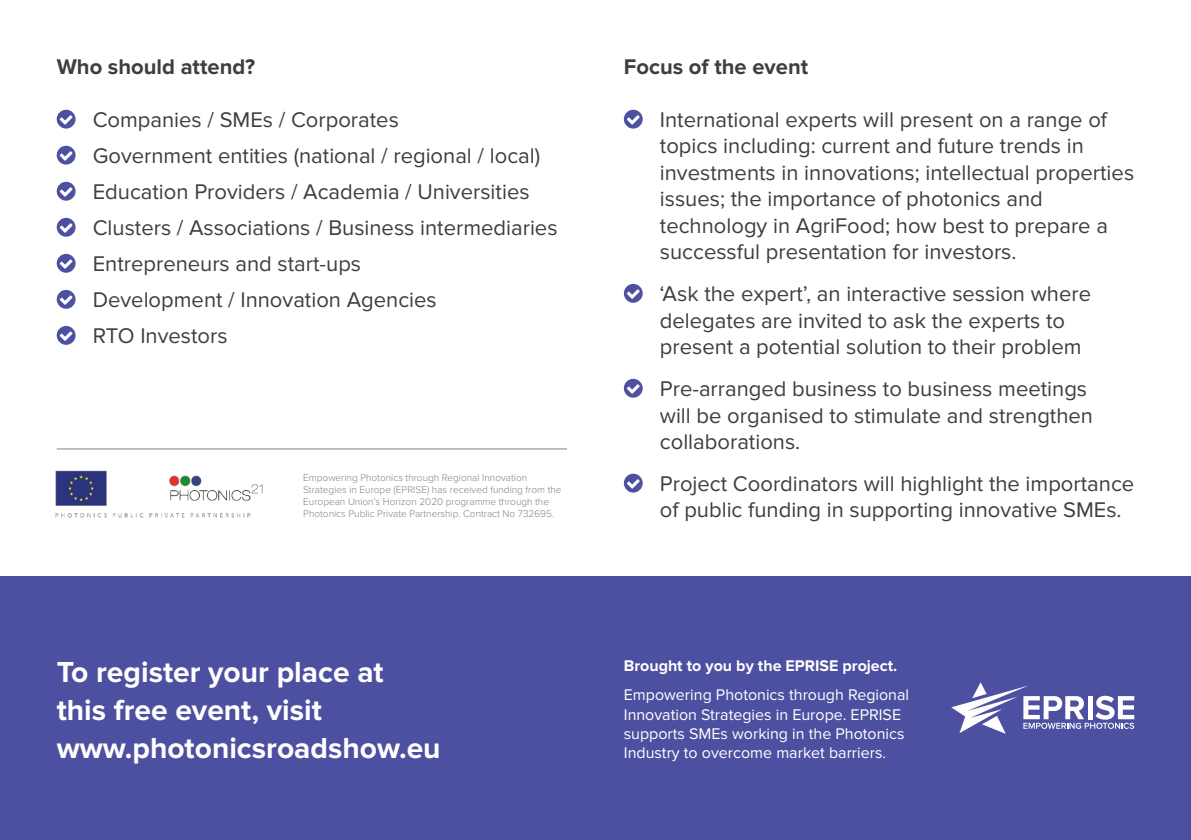
<style>
.page{position:relative;width:1191px;height:840px;background:#fff}
.page>*{position:absolute;margin:0;border:0;box-sizing:border-box;transform-origin:0 0}
.t1{font:700 30px/38px "Proxima Nova";color:#fff}
.t2{font:22px/26.4px "Proxima Nova";color:#3e3e3f}
.t3{font:700 22px "Proxima Nova";color:#3e3e3f}
.t4{font:16px/19.2px "Proxima Nova";color:#fff}
.t5{font:300 10px/12px "Proxima Nova";color:#808285}
.s1{font-weight:700}
</style>
<div class="page">
<div style="left:0;top:575px;width:1191px;height:264px;background:#4d4fa1"></div>
<img style="left:55px;top:470px;width:208px;height:48px">
<svg style="left:951px;top:682px;width:183px;height:51px"></svg>
<hr style="left:57px;top:448px;width:510px;height:1px;background:#808285">
<p class="t3" style="left:57px;top:54px;width:200px">Who should attend?</p>
<p class="t2" style="left:93px;top:107px;width:308px">Companies / SMEs / Corporates</p>
<p class="t2" style="left:93px;top:143px;width:449px">Government entities (national / regional / local)</p>
<p class="t2" style="left:93px;top:179px;width:438px">Education Providers / Academia / Universities</p>
<p class="t2" style="left:93px;top:215px;width:466px">Clusters / Associations / Business intermediaries</p>
<p class="t2" style="left:93px;top:251px;width:270px">Entrepreneurs and start-ups</p>
<p class="t2" style="left:93px;top:287px;width:346px">Development / Innovation Agencies</p>
<p class="t2" style="left:93px;top:323px;width:136px">RTO Investors</p>
<p class="t5" style="left:303px;top:471px;width:260px">Empowering Photonics through Regional Innovation Strategies in Europe (EPRISE) has received funding from the European Union’s Horizon 2020 programme through the Photonics Public Private Partnership. Contract No 732695.</p>
<p class="t1" style="left:57px;top:653px;width:385px">To register your place at this free event, visit www.photonicsroadshow.eu</p>
<p class="t3" style="left:624px;top:54px;width:186px">Focus of the event</p>
<p class="t2" style="left:660px;top:107px;width:476px">International experts will present on a range of topics including: current and future trends in investments in innovations; intellectual properties issues; the importance of photonics and technology in AgriFood; how best to prepare a successful presentation for investors.</p>
<p class="t2" style="left:660px;top:281px;width:433px">‘Ask the expert’, an interactive session where delegates are invited to ask the experts to present a potential solution to their problem</p>
<p class="t2" style="left:660px;top:375px;width:435px">Pre-arranged business to business meetings will be organised to stimulate and strengthen collaborations.</p>
<p class="t2" style="left:660px;top:470px;width:476px">Project Coordinators will highlight the importance of public funding in supporting innovative SMEs.</p>
<p class="t4" style="left:624px;top:651px;width:287px;line-height:28.8px"><span class="s1">Brought to you by the EPRISE project.<br></span>Empowering Photonics through Regional</p>
<p class="t4" style="left:624px;top:704px;width:282px">Innovation Strategies in Europe. EPRISE supports SMEs working in the Photonics<br>Industry to overcome market barriers.</p>
</div>
